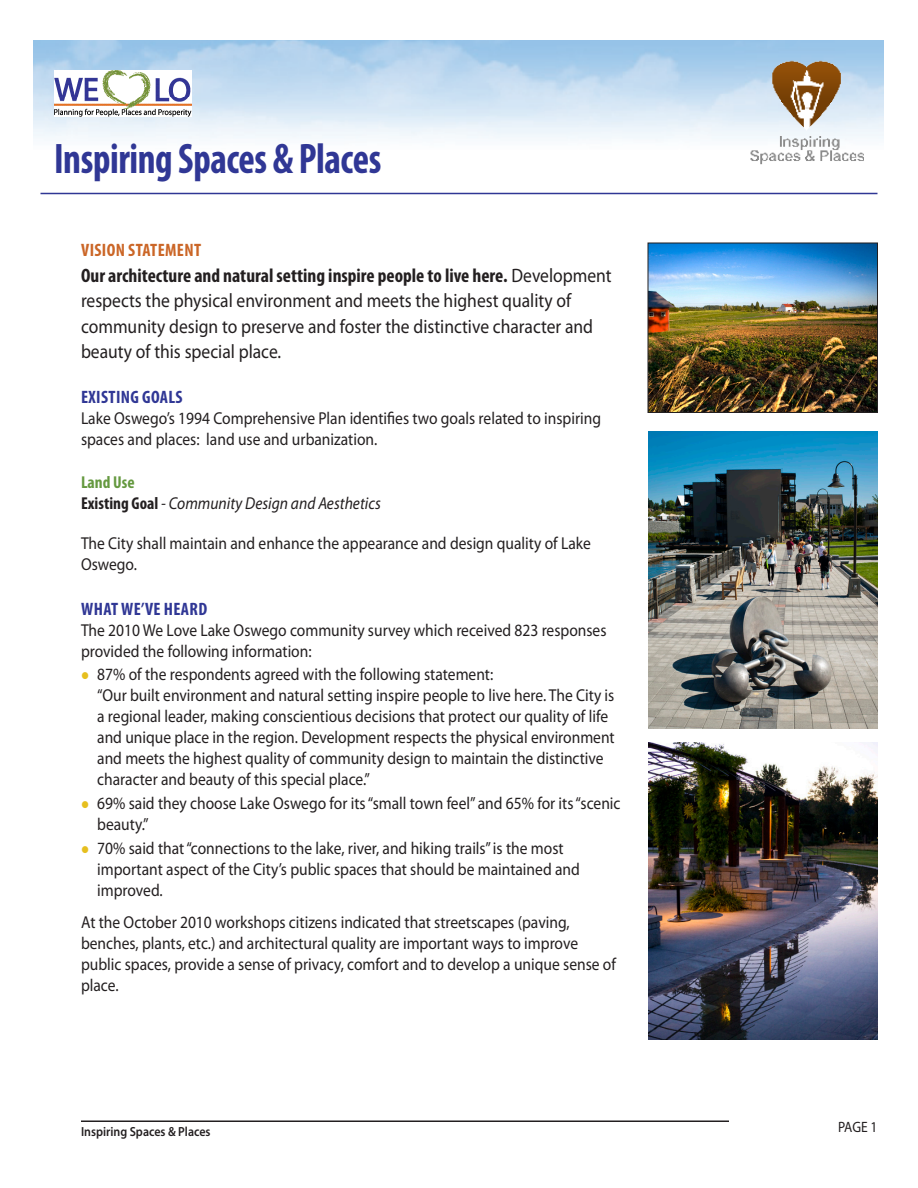
<style>
.page{position:relative;width:918px;height:1188px;background:#fff}
.page>*{position:absolute;margin:0;border:0;box-sizing:border-box;transform-origin:0 0}
.t1{font:700 condensed 42.9px "Myriad Pro";letter-spacing:-.01em;color:#303795;scale:.91 1}
.body_text{font:19.5px/25.5px "Myriad Pro";color:#231f20;scale:.9 1}
.head_2{font:700 condensed 18px "Myriad Pro";letter-spacing:.02em;color:#303795}
.head_1{font:700 condensed 18px "Myriad Pro";letter-spacing:.02em;color:#cb6627}
.bullet_1{font:17.25px/21px "Myriad Pro";color:#231f20;scale:.9 1}
.body_text-2{font:17.25px/21px "Myriad Pro";color:#231f20;scale:.9 1}
.body_text-3{font:italic 17.25px "Myriad Pro";color:#231f20;scale:.9 1}
.head_3{font:700 condensed 17.25px "Myriad Pro";color:#659940}
.t2{font:15px "Myriad Pro";color:#231f20;scale:.9 1}
.t3{font:600 13.2px "Myriad Pro";color:#231f20;scale:.91 1}
.s1{font-weight:700;font-stretch:condensed}
.s2{font-weight:700;font-style:normal;font-stretch:condensed}
</style>
<div class="page">
<hr style="left:81px;top:1120px;width:648px;height:2px;background:#231f20">
<img style="left:33px;top:40px;width:851px;height:155px">
<img style="left:54px;top:70px;width:137px;height:47px">
<img style="left:750px;top:57px;width:114px;height:124px">
<hr style="left:40px;top:193px;width:838px;height:1px;background:#303795">
<img style="left:650px;top:245px;width:226px;height:166px">
<div style="left:648px;top:243px;width:230px;height:170px;border:1px solid #231f20"></div>
<img style="left:648px;top:432px;width:230px;height:297px">
<img style="left:648px;top:742px;width:230px;height:297px">
<p class="t1" style="left:54px;top:132px;width:361px">Inspiring Spaces &amp; Places</p>
<p class="head_1" style="left:81px;top:239px;width:121px">VISION STATEMENT</p>
<p class="body_text" style="left:81px;top:262px;width:591px"><span class="s1">Our architecture and natural setting inspire people to live here.</span> Development respects the physical environment and meets the highest quality of community design to preserve and foster the distinctive character and beauty of this special place.</p>
<p class="head_2" style="left:81px;top:386px;width:103px">EXISTING GOALS</p>
<p class="body_text-2" style="left:81px;top:408px;width:579px">Lake Oswego’s 1994 Comprehensive Plan identifies two goals related to inspiring spaces and places: land use and urbanization.</p>
<p class="head_3" style="left:81px;top:471px;width:55px">Land Use</p>
<p class="body_text-3" style="left:81px;top:492px;width:335px"><span class="s2">Existing Goal</span> - Community Design and Aesthetics</p>
<p class="body_text-2" style="left:81px;top:532px;width:568px">The City shall maintain and enhance the appearance and design quality of Lake<br>Oswego.</p>
<p class="head_2" style="left:81px;top:597px;width:128px">WHAT WE’VE HEARD</p>
<p class="body_text-2" style="left:81px;top:619px;width:585px">The 2010 We Love Lake Oswego community survey which received 823 responses provided the following information:</p>
<p class="bullet_1" style="left:97px;top:664px;width:577px">87% of the respondents agreed with the following statement:<br>“Our built environment and natural setting inspire people to live here. The City is a regional leader, making conscientious decisions that protect our quality of life and unique place in the region. Development respects the physical environment and meets the highest quality of community design to maintain the distinctive character and beauty of this special place.”</p>
<p class="bullet_1" style="left:97px;top:793px;width:583px">69% said they choose Lake Oswego for its “small town feel” and 65% for its “scenic beauty.”</p>
<p class="bullet_1" style="left:97px;top:837px;width:538px">70% said that “connections to the lake, river, and hiking trails” is the most important aspect of the City’s public spaces that should be maintained and improved.</p>
<p class="body_text-2" style="left:81px;top:911px;width:596px">At the October 2010 workshops citizens indicated that streetscapes (paving, benches, plants, etc.) and architectural quality are important ways to improve public spaces, provide a sense of privacy, comfort and to develop a unique sense of place.</p>
<p class="t3" style="left:81px;top:1123px;width:144px">Inspiring Spaces &amp; Places</p>
<p class="t2" style="left:838px;top:1117px;width:45px">PAGE 1</p>
</div>
